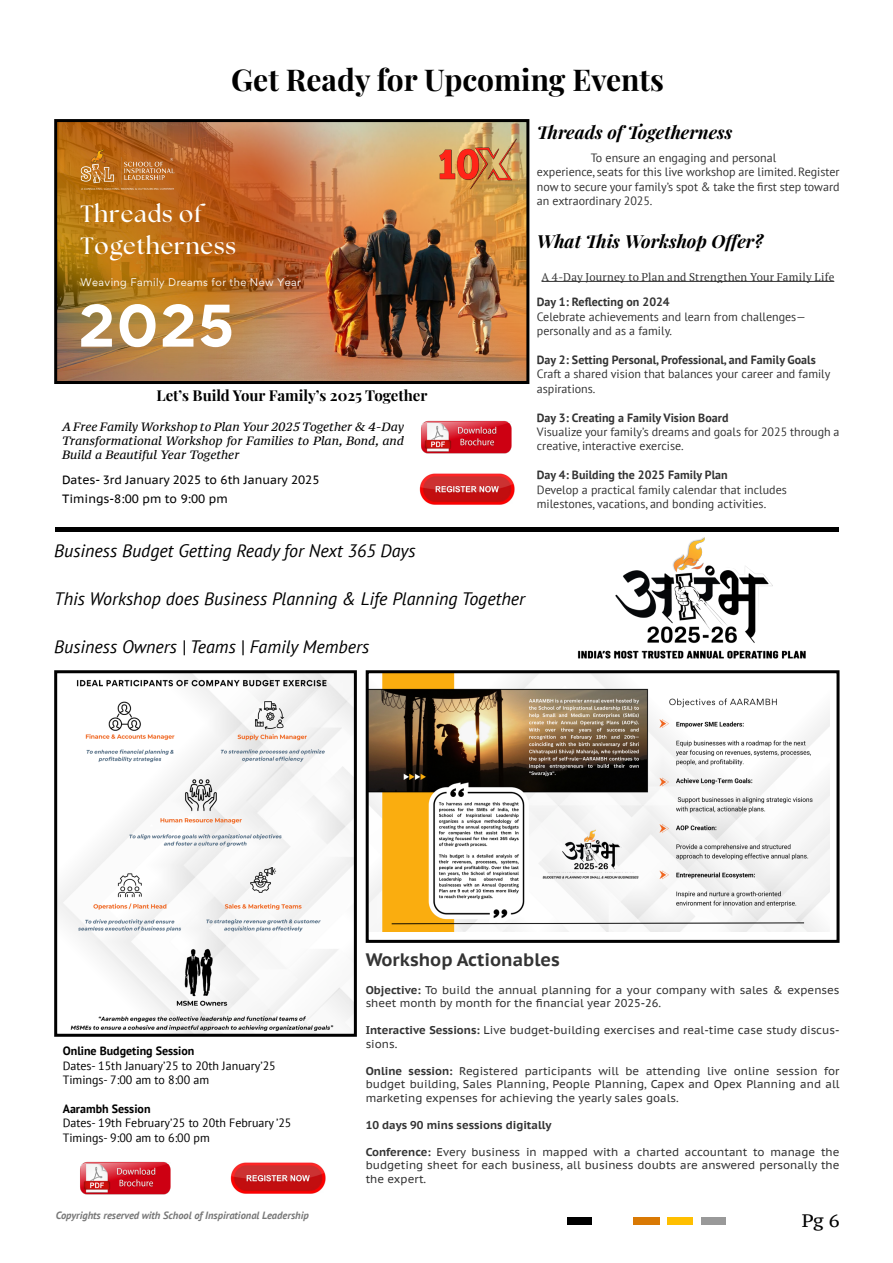
<style>
.page{position:relative;width:893px;height:1263px;background:#fff}
.page>*{position:absolute;margin:0;border:0;box-sizing:border-box;transform-origin:0 0}
.t1{font:700 53.55px "Gordita";color:#fff}
.t2{font:700 30px "Playfair Display";color:#000}
.t3{font:700 23.55px/32.2px "The Seasons";letter-spacing:.04em;color:#fff}
.t4{font:italic 18px "PT Sans";color:#000}
.t5{font:italic 700 18px "Playfair Display";color:#000}
.t6{font:700 18px "PT Sans Caption";color:#000}
.t7{font:18px "PT Serif Caption";color:#000}
.t8{font:700 15px "Playfair Display";color:#000}
.t9{font:12px/14.4px "PT Sans";color:#000}
.t10{font:700 12px "PT Sans";color:#000}
.t11{font:italic 12px/14.4px "PT Serif Caption";color:#000;text-align:justify}
.t12{font:12px/19.5px "PT Sans Caption";color:#000}
.t13{font:11.25px/13.5px "PT Sans Caption";color:#000}
.t14{font:11.25px "PT Serif";letter-spacing:.015em;color:#000}
.t15{font:700 11.25px "PT Sans Caption";color:#000}
.t16{font:italic 700 10.5px "PT Sans";color:#787878}
.t17{font:9.9px "Gordita";letter-spacing:.04em;color:#fff}
.s1{font-weight:700}
</style>
<div class="page">
<hr style="left:541px;top:281px;width:293px;height:1px;background:#000">
<div style="left:568px;top:1217px;width:24px;height:7px;background:#000"></div>
<div style="left:633px;top:1217px;width:27px;height:7px;background:#d97904"></div>
<div style="left:668px;top:1217px;width:25px;height:7px;background:#ffbf00"></div>
<div style="left:701px;top:1217px;width:24px;height:7px;background:#999"></div>
<img style="left:58px;top:123px;width:467px;height:257px">
<img style="left:436px;top:123px;width:83px;height:83px">
<img style="left:74px;top:141px;width:108px;height:54px">
<div style="left:54px;top:119px;width:475px;height:265px;border:3px solid #000"></div>
<img style="left:421px;top:421px;width:91px;height:32px">
<img style="left:80px;top:1162px;width:91px;height:32px">
<img style="left:419px;top:473px;width:96px;height:32px">
<img style="left:230px;top:1162px;width:96px;height:32px">
<img style="left:577px;top:537px;width:229px;height:122px">
<hr style="left:56px;top:527px;width:783px;height:4px;background:#000">
<img style="left:370px;top:674px;width:460px;height:257px">
<div style="left:366px;top:670px;width:473px;height:273px;border:3px solid #000"></div>
<img style="left:58px;top:674px;width:295px;height:359px">
<div style="left:54px;top:670px;width:303px;height:367px;border:3px solid #000"></div>
<h2 class="t2" style="left:231px;top:56px;width:434px">Get Ready for Upcoming Events</h2>
<p class="t3" style="left:80px;top:197px;width:157px">Threads of<br>Togetherness</p>
<p class="t17" style="left:80px;top:275px;width:222px">Weaving Family Dreams for the New Year</p>
<p class="t1" style="left:79px;top:283px;width:157px">2025</p>
<p class="t8" style="left:157px;top:383px;width:272px">Let’s Build Your Family’s 2025 Together</p>
<p class="t11" style="left:62px;top:419px;width:343px">A Free Family Workshop to Plan Your 2025 Together &amp; 4-Day Transformational Workshop for Families to Plan, Bond, and Build a Beautiful Year Together</p>
<p class="t12" style="left:62px;top:470px;width:259px">Dates- 3rd January 2025 to 6th January 2025<br>Timings-8:00 pm to 9:00 pm</p>
<h3 class="t5" style="left:537px;top:117px;width:197px">Threads of Togetherness</h3>
<p class="t9" style="left:537px;top:150px;width:304px;text-indent:54px">To ensure an engaging and personal<br>experience, seats for this live workshop are limited. Register now to secure your family’s spot &amp; take the first step toward an extraordinary 2025.</p>
<h3 class="t5" style="left:537px;top:227px;width:228px">What This Workshop Offer?</h3>
<p class="t14" style="left:541px;top:269px;width:294px">A 4-Day Journey to Plan and Strengthen Your Family Life</p>
<p class="t10" style="left:537px;top:294px;width:134px">Day 1: Reflecting on 2024</p>
<p class="t9" style="left:537px;top:309px;width:271px">Celebrate achievements and learn from challenges— personally and as a family.</p>
<p class="t10" style="left:537px;top:352px;width:280px">Day 2: Setting Personal, Professional, and Family Goals</p>
<p class="t9" style="left:537px;top:367px;width:295px">Craft a shared vision that balances your career and family aspirations.</p>
<p class="t10" style="left:537px;top:409px;width:193px">Day 3: Creating a Family Vision Board</p>
<p class="t9" style="left:537px;top:424px;width:304px">Visualize your family’s dreams and goals for 2025 through a creative, interactive exercise.</p>
<p class="t10" style="left:537px;top:467px;width:192px">Day 4: Building the 2025 Family Plan</p>
<p class="t9" style="left:537px;top:482px;width:251px">Develop a practical family calendar that includes milestones, vacations, and bonding activities.</p>
<h3 class="t4" style="left:54px;top:539px;width:363px">Business Budget Getting Ready for Next 365 Days</h3>
<h3 class="t4" style="left:54px;top:587px;width:472px">This Workshop does Business Planning &amp; Life Planning Together</h3>
<h3 class="t4" style="left:54px;top:635px;width:317px">Business Owners | Teams | Family Members</h3>
<p class="t10" style="left:63px;top:1043px;width:133px">Online Budgeting Session</p>
<p class="t9" style="left:63px;top:1058px;width:215px">Dates- 15th January’25 to 20th January’25<br>Timings- 7:00 am to 8:00 am</p>
<p class="t10" style="left:63px;top:1101px;width:89px">Aarambh Session</p>
<p class="t9" style="left:63px;top:1116px;width:230px">Dates- 19th February’25 to 20th February ’25<br>Timings- 9:00 am to 6:00 pm</p>
<p class="t16" style="left:56px;top:1208px;width:255px">Copyrights reserved with School of Inspirational Leadership</p>
<h3 class="t6" style="left:366px;top:948px;width:196px">Workshop Actionables</h3>
<p class="t13" style="left:366px;top:983px;width:475px"><span class="s1">Objective:</span> To build the annual planning for a your company with sales &amp; expenses sheet month by month for the financial year 2025-26.</p>
<p class="t13" style="left:366px;top:1023px;width:475px"><span class="s1">Interactive Sessions:</span> Live budget-building exercises and real-time case study discus&shy;sions.</p>
<p class="t13" style="left:366px;top:1064px;width:475px;text-align:justify"><span class="s1">Online session:</span> Registered participants will be attending live online session for budget building, Sales Planning, People Planning, Capex and Opex Planning and all marketing expenses for achieving the yearly sales goals.</p>
<p class="t15" style="left:366px;top:1117px;width:187px">10 days 90 mins sessions digitally</p>
<p class="t13" style="left:366px;top:1145px;width:475px;text-align:justify"><span class="s1">Conference:</span> Every business in mapped with a charted accountant to manage the budgeting sheet for each business, all business doubts are answered personally the the expert.</p>
<h3 class="t7" style="left:802px;top:1209px;width:39px">Pg 6</h3>
</div>
